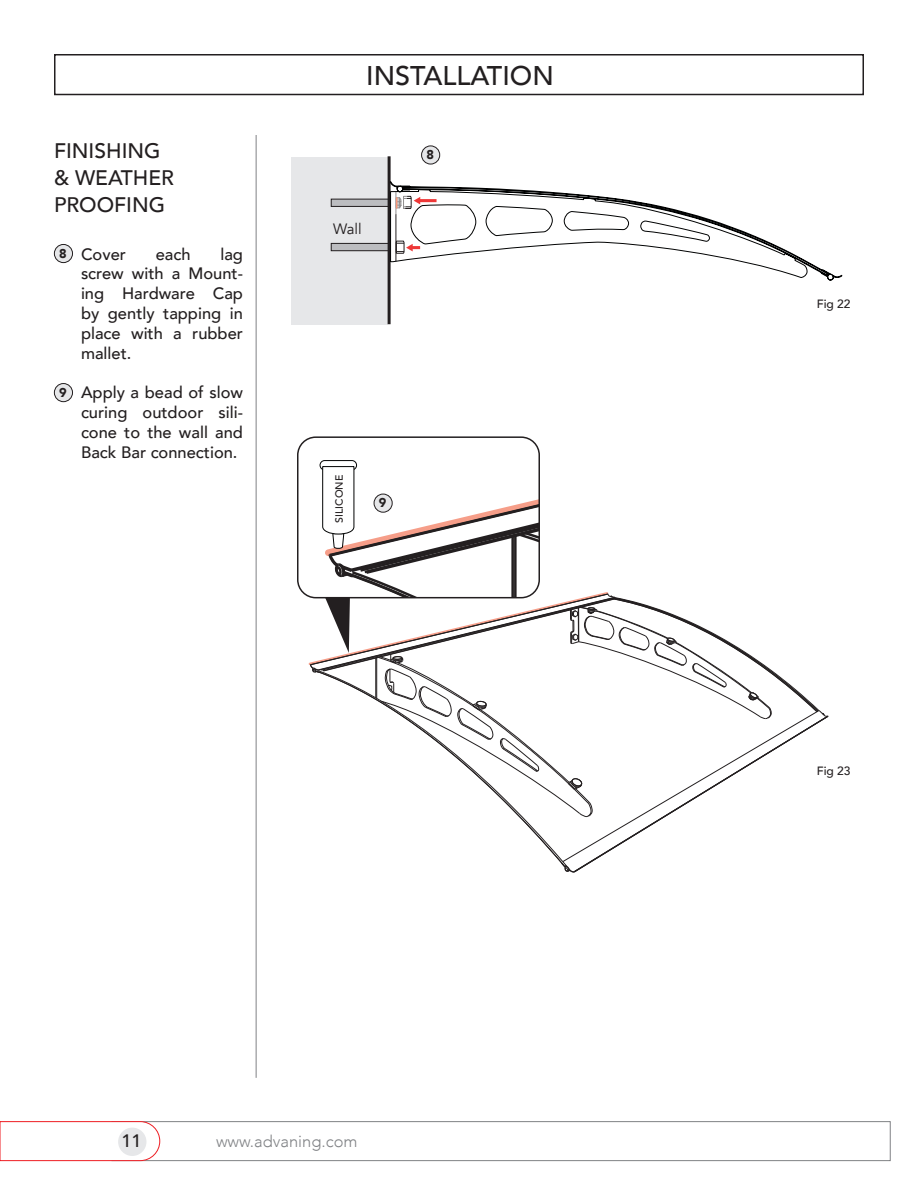
<style>
.page{position:relative;width:918px;height:1188px;background:#fff}
.page>*{position:absolute;margin:0;border:0;box-sizing:border-box;transform-origin:0 0}
.t1{font:500 27px "Avenir";color:#231f20}
.t2{font:500 21px/27px "Avenir";color:#231f20}
.t3{font:500 18px "Avenir";color:#231f20}
.t4{font:500 16.5px/19.8px "Avenir";color:#231f20;text-align:justify}
.t5{font:300 16.5px "Avenir";color:#808285}
.t6{font:15px "Avenir";color:#231f20}
.t7{font:900 12.75px "Avenir";color:#231f20}
.t8{font:500 12px "Avenir";color:#231f20}
.t9{font:500 10.5px "Avenir";color:#231f20}
</style>
<div class="page">
<div style="left:54px;top:54px;width:810px;height:41px;border:2px solid #231f20"></div>
<hr style="left:256px;top:135px;width:1px;height:943px;background:#808285">
<div style="left:112px;top:1121px;width:779px;height:40px;border:1px solid #808285"></div>
<svg style="left:0;top:1121px;width:161px;height:40px"></svg>
<div style="left:292px;top:157px;width:96px;height:167px;background:#e6e7e9"></div>
<div style="left:331px;top:243px;width:58px;height:8px;background:#bcbdc0"></div>
<div style="left:331px;top:243px;width:58px;height:8px;border:1px solid #231f20"></div>
<div style="left:331px;top:199px;width:58px;height:7px;background:#bcbdc0"></div>
<div style="left:331px;top:199px;width:58px;height:8px;border:1px solid #231f20"></div>
<hr style="left:388px;top:156px;width:3px;height:168px;background:#231f20">
<div style="left:118px;top:1128px;width:28px;height:28px;background:#e6e7e9;border-radius:50%"></div>
<svg style="left:390px;top:181px;width:453px;height:100px"></svg>
<svg style="left:394px;top:146px;width:121px;height:68px"></svg>
<div style="left:54px;top:244px;width:19px;height:19px;background:#e6e7e9;border-radius:50%"></div>
<div style="left:54px;top:244px;width:19px;height:19px;border:1px solid #231f20;border-radius:50%"></div>
<div style="left:54px;top:384px;width:19px;height:18px;background:#e6e7e9;border-radius:50%"></div>
<div style="left:54px;top:383px;width:19px;height:19px;border:1px solid #231f20;border-radius:50%"></div>
<div style="left:422px;top:146px;width:18px;height:18px;background:#e6e7e9;border-radius:50%"></div>
<div style="left:421px;top:146px;width:19px;height:18px;border:1px solid #231f20;border-radius:50%"></div>
<svg style="left:307px;top:437px;width:522px;height:436px"></svg>
<p class="t2" style="left:54px;top:136px;width:122px">FINISHING &amp; WEATHER<br>PROOFING</p>
<p class="t7" style="left:59px;top:242px;width:9px">8</p>
<p class="t4" style="left:81px;top:243px;width:164px;text-indent:139px">lag screw with a Mount&shy;ing Hardware Cap by gently tapping in place with a rubber mallet.</p>
<p class="t4" style="left:81px;top:382px;width:163px">Apply a bead of slow curing outdoor sili&shy;cone to the wall and Back Bar connection.</p>
<p class="t4" style="left:81px;top:243px;width:46px">Cover</p>
<p class="t4" style="left:156px;top:243px;width:36px">each</p>
<p class="t7" style="left:59px;top:381px;width:9px">9</p>
<h1 class="t1" style="left:366px;top:52px;width:189px">INSTALLATION</h1>
<p class="t6" style="left:333px;top:220px;width:30px">Wall</p>
<p class="t7" style="left:426px;top:144px;width:9px">8</p>
<p class="t9" style="left:330px;top:523px;width:50px;rotate:-90deg">SILICONE</p>
<p class="t7" style="left:379px;top:492px;width:9px">9</p>
<p class="t3" style="left:122px;top:1125px;width:22px">11</p>
<p class="t5" style="left:216px;top:1132px;width:143px">www.advaning.com</p>
<p class="t8" style="left:817px;top:293px;width:35px">Fig 22</p>
<p class="t8" style="left:817px;top:760px;width:35px">Fig 23</p>
</div>
